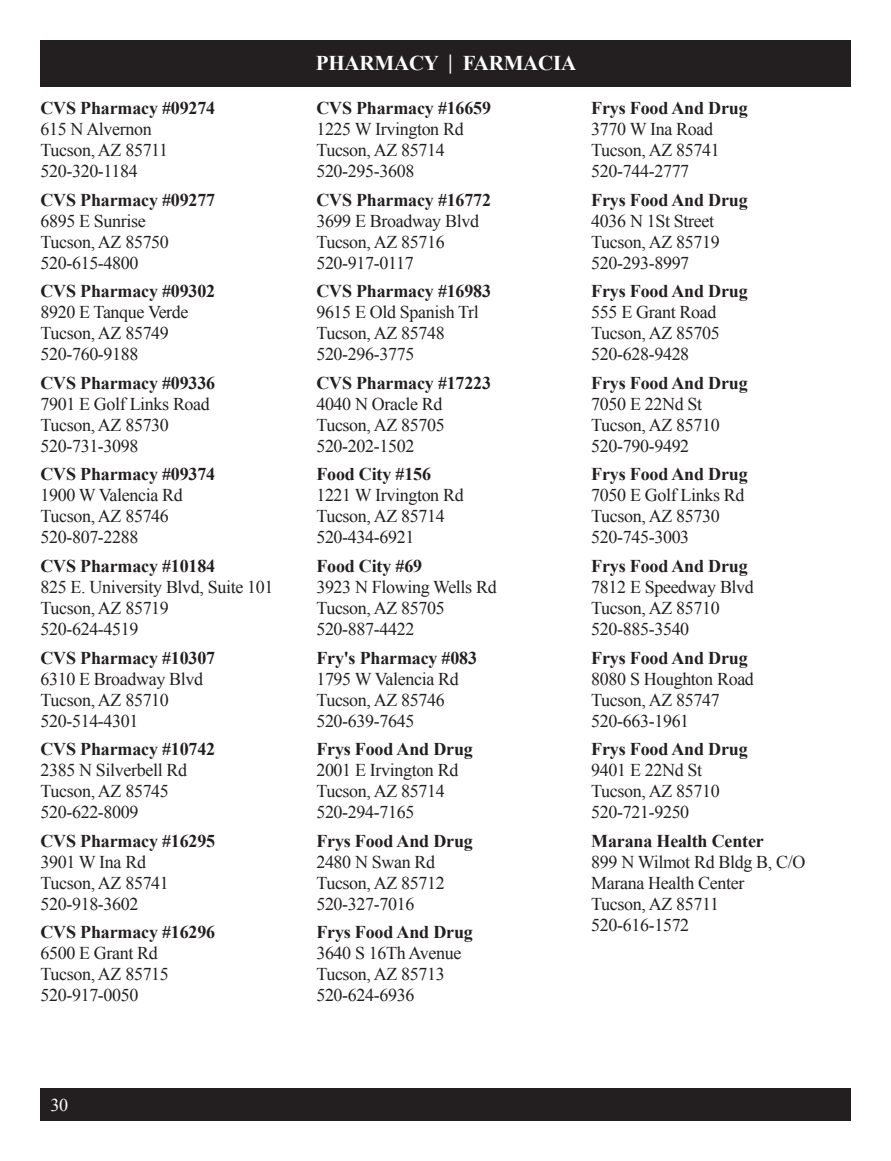
<style>
.page{position:relative;width:891px;height:1161px;background:#fff}
.page>*{position:absolute;margin:0;border:0;box-sizing:border-box;transform-origin:0 0}
.t1{font:700 21px "Times New Roman";letter-spacing:-.01em;color:#fff}
.t2{font:18px/21px "Times New Roman";letter-spacing:-.02em;color:#231f20}
.t3{font:700 18px "Times New Roman";letter-spacing:-.01em;color:#231f20}
.t4{font:18px "Times New Roman";color:#fff}
</style>
<div class="page">
<div style="left:41px;top:1088px;width:810px;height:32px;background:#231f20"></div>
<div style="left:41px;top:40px;width:810px;height:47px;background:#231f20"></div>
<p class="t3" style="left:40px;top:102px;width:176px">CVS Pharmacy #09274</p>
<p class="t2" style="left:40px;top:120px;width:129px">615 N Alvernon<br>Tucson, AZ 85711<br>520-320-1184</p>
<p class="t3" style="left:40px;top:193px;width:176px">CVS Pharmacy #09277</p>
<p class="t2" style="left:40px;top:212px;width:130px">6895 E Sunrise<br>Tucson, AZ 85750<br>520-615-4800</p>
<p class="t3" style="left:40px;top:285px;width:176px">CVS Pharmacy #09302</p>
<p class="t2" style="left:40px;top:304px;width:150px">8920 E Tanque Verde<br>Tucson, AZ 85749<br>520-760-9188</p>
<p class="t3" style="left:40px;top:377px;width:176px">CVS Pharmacy #09336</p>
<p class="t2" style="left:40px;top:395px;width:171px">7901 E Golf Links Road<br>Tucson, AZ 85730<br>520-731-3098</p>
<p class="t3" style="left:40px;top:468px;width:176px">CVS Pharmacy #09374</p>
<p class="t2" style="left:40px;top:487px;width:144px">1900 W Valencia Rd<br>Tucson, AZ 85746<br>520-807-2288</p>
<p class="t3" style="left:40px;top:560px;width:176px">CVS Pharmacy #10184</p>
<p class="t2" style="left:40px;top:578px;width:234px">825 E. University Blvd, Suite 101<br>Tucson, AZ 85719<br>520-624-4519</p>
<p class="t3" style="left:40px;top:651px;width:176px">CVS Pharmacy #10307</p>
<p class="t2" style="left:40px;top:670px;width:164px">6310 E Broadway Blvd<br>Tucson, AZ 85710<br>520-514-4301</p>
<p class="t3" style="left:40px;top:743px;width:176px">CVS Pharmacy #10742</p>
<p class="t2" style="left:40px;top:761px;width:148px">2385 N Silverbell Rd<br>Tucson, AZ 85745<br>520-622-8009</p>
<p class="t3" style="left:40px;top:834px;width:176px">CVS Pharmacy #16295</p>
<p class="t2" style="left:40px;top:853px;width:130px">3901 W Ina Rd<br>Tucson, AZ 85741<br>520-918-3602</p>
<p class="t3" style="left:40px;top:926px;width:176px">CVS Pharmacy #16296</p>
<p class="t2" style="left:40px;top:944px;width:130px">6500 E Grant Rd<br>Tucson, AZ 85715<br>520-917-0050</p>
<p class="t4" style="left:50px;top:1099px;width:19px">30</p>
<p class="t1" style="left:316px;top:56px;width:262px">PHARMACY | FARMACIA</p>
<p class="t3" style="left:316px;top:102px;width:176px">CVS Pharmacy #16659</p>
<p class="t2" style="left:316px;top:120px;width:149px">1225 W Irvington Rd<br>Tucson, AZ 85714<br>520-295-3608</p>
<p class="t3" style="left:316px;top:193px;width:176px">CVS Pharmacy #16772</p>
<p class="t2" style="left:316px;top:212px;width:164px">3699 E Broadway Blvd<br>Tucson, AZ 85716<br>520-917-0117</p>
<p class="t3" style="left:316px;top:285px;width:176px">CVS Pharmacy #16983</p>
<p class="t2" style="left:316px;top:304px;width:164px">9615 E Old Spanish Trl<br>Tucson, AZ 85748<br>520-296-3775</p>
<p class="t3" style="left:316px;top:377px;width:176px">CVS Pharmacy #17223</p>
<p class="t2" style="left:316px;top:395px;width:130px">4040 N Oracle Rd<br>Tucson, AZ 85705<br>520-202-1502</p>
<p class="t3" style="left:316px;top:468px;width:116px">Food City #156</p>
<p class="t2" style="left:316px;top:487px;width:149px">1221 W Irvington Rd<br>Tucson, AZ 85714<br>520-434-6921</p>
<p class="t3" style="left:316px;top:560px;width:107px">Food City #69</p>
<p class="t2" style="left:316px;top:578px;width:182px">3923 N Flowing Wells Rd<br>Tucson, AZ 85705<br>520-887-4422</p>
<p class="t3" style="left:316px;top:651px;width:162px">Fry's Pharmacy #083</p>
<p class="t2" style="left:316px;top:670px;width:144px">1795 W Valencia Rd<br>Tucson, AZ 85746<br>520-639-7645</p>
<p class="t3" style="left:316px;top:743px;width:158px">Frys Food And Drug</p>
<p class="t2" style="left:316px;top:761px;width:144px">2001 E Irvington Rd<br>Tucson, AZ 85714<br>520-294-7165</p>
<p class="t3" style="left:316px;top:834px;width:158px">Frys Food And Drug</p>
<p class="t2" style="left:316px;top:853px;width:130px">2480 N Swan Rd<br>Tucson, AZ 85712<br>520-327-7016</p>
<p class="t3" style="left:316px;top:926px;width:158px">Frys Food And Drug</p>
<p class="t2" style="left:316px;top:944px;width:147px">3640 S 16Th Avenue<br>Tucson, AZ 85713<br>520-624-6936</p>
<p class="t3" style="left:591px;top:102px;width:158px">Frys Food And Drug</p>
<p class="t2" style="left:591px;top:120px;width:130px">3770 W Ina Road<br>Tucson, AZ 85741<br>520-744-2777</p>
<p class="t3" style="left:591px;top:193px;width:158px">Frys Food And Drug</p>
<p class="t2" style="left:591px;top:212px;width:130px">4036 N 1St Street<br>Tucson, AZ 85719<br>520-293-8997</p>
<p class="t3" style="left:591px;top:285px;width:158px">Frys Food And Drug</p>
<p class="t2" style="left:591px;top:304px;width:130px">555 E Grant Road<br>Tucson, AZ 85705<br>520-628-9428</p>
<p class="t3" style="left:591px;top:377px;width:158px">Frys Food And Drug</p>
<p class="t2" style="left:591px;top:395px;width:130px">7050 E 22Nd St<br>Tucson, AZ 85710<br>520-790-9492</p>
<p class="t3" style="left:591px;top:468px;width:158px">Frys Food And Drug</p>
<p class="t2" style="left:591px;top:487px;width:155px">7050 E Golf Links Rd<br>Tucson, AZ 85730<br>520-745-3003</p>
<p class="t3" style="left:591px;top:560px;width:158px">Frys Food And Drug</p>
<p class="t2" style="left:591px;top:578px;width:164px">7812 E Speedway Blvd<br>Tucson, AZ 85710<br>520-885-3540</p>
<p class="t3" style="left:591px;top:651px;width:158px">Frys Food And Drug</p>
<p class="t2" style="left:591px;top:670px;width:164px">8080 S Houghton Road<br>Tucson, AZ 85747<br>520-663-1961</p>
<p class="t3" style="left:591px;top:743px;width:158px">Frys Food And Drug</p>
<p class="t2" style="left:591px;top:761px;width:130px">9401 E 22Nd St<br>Tucson, AZ 85710<br>520-721-9250</p>
<p class="t3" style="left:591px;top:834px;width:174px">Marana Health Center</p>
<p class="t2" style="left:591px;top:853px;width:216px">899 N Wilmot Rd Bldg B, C/O<br>Marana Health Center<br>Tucson, AZ 85711<br>520-616-1572</p>
</div>
